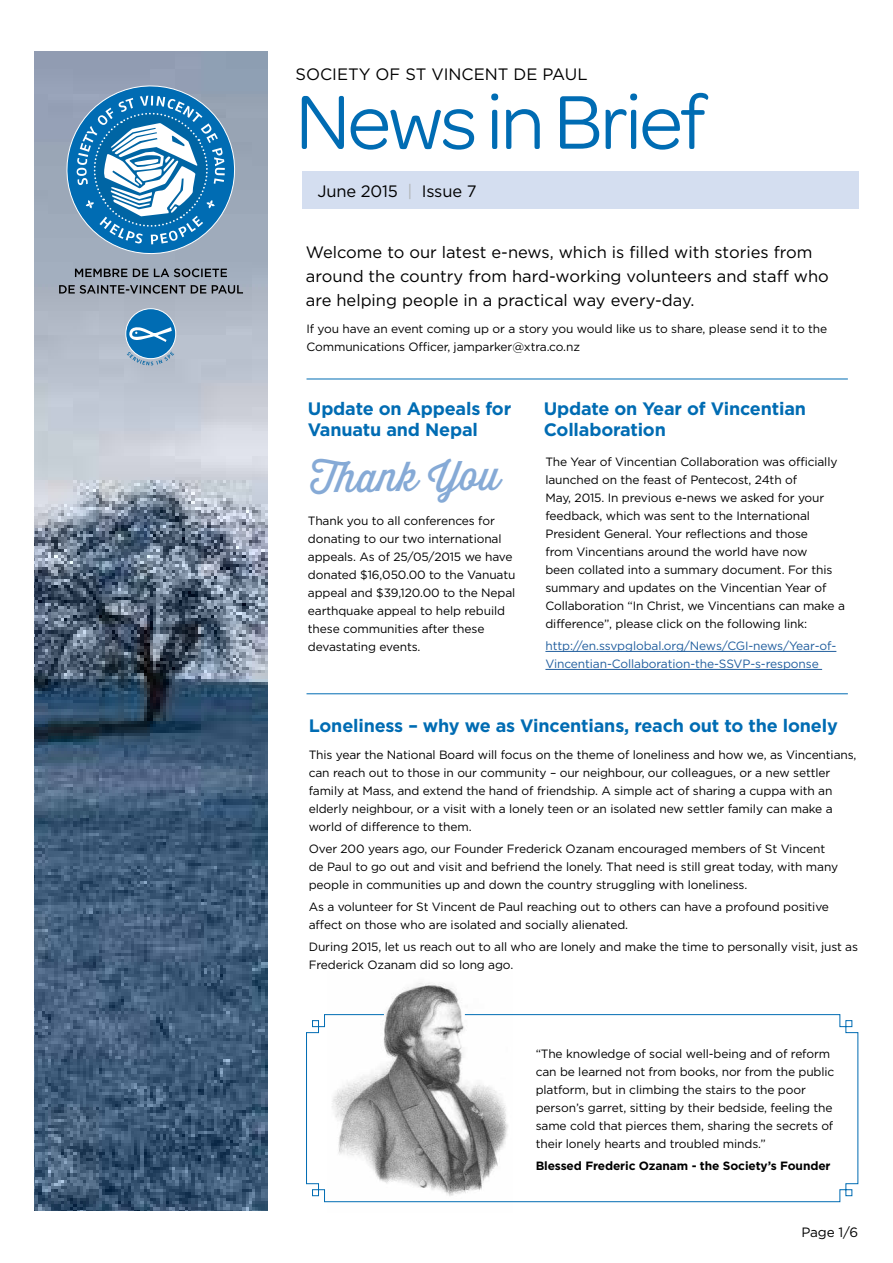
<style>
.page{position:relative;width:893px;height:1263px;background:#fff}
.page>*{position:absolute;margin:0;border:0;box-sizing:border-box;transform-origin:0 0}
.t1{font:81px "Omnes";letter-spacing:-.03em;color:#006cb3}
.t2{font:40.5px "Thirsty Script";color:#86aad6}
.t3{font:700 18px/21px "Gotham";letter-spacing:-.01em;color:#006cb3}
.t4{font:16.5px/24px "Gotham";color:#000}
.t5{font:13.5px "Gotham";color:#000}
.t6{font:12px/18px "Gotham";letter-spacing:-.01em;color:#000}
.t7{font:12px/18px "Gotham";letter-spacing:-.01em;color:#215e9e}
.t8{font:700 12px "Gotham";letter-spacing:-.01em;color:#000}
.s1{color:#b1b4b6}
</style>
<div class="page">
<img style="left:327px;top:983px;width:186px;height:220px">
<svg style="left:306px;top:1014px;width:553px;height:188px"></svg>
<div style="left:302px;top:172px;width:556px;height:37px;background:#d4def0"></div>
<img style="left:34px;top:52px;width:233px;height:1158px">
<svg style="left:59px;top:285px;width:184px;height:9px;background:#6e737d"></svg>
<svg style="left:55px;top:74px;width:192px;height:203px;background:#6b9abd"></svg>
<svg style="left:127px;top:352px;width:47px;height:13px"></svg>
<div style="left:126px;top:308px;width:50px;height:51px;background:#006cb3;border:1px solid #fff;border-radius:50%"></div>
<svg style="left:127px;top:326px;width:45px;height:16px"></svg>
<hr style="left:306px;top:379px;width:542px;height:1px;background:#006cb3">
<hr style="left:306px;top:693px;width:542px;height:1px;background:#006cb3">
<hr style="left:545px;top:651px;width:291px;height:1px;background:#215e9e">
<hr style="left:545px;top:669px;width:277px;height:1px;background:#215e9e">
<h3 class="t4" style="left:296px;top:61px;width:294px">SOCIETY OF ST VINCENT DE PAUL</h3>
<h1 class="t1" style="left:296px;top:77px;width:413px">News in Brief</h1>
<h3 class="t4" style="left:317px;top:179px;width:161px">June 2015 <span class="s1">|</span> Issue 7</h3>
<h3 class="t4" style="left:306px;top:239px;width:525px">Welcome to our latest e-news, which is filled with stories from around the country from hard-working volunteers and staff who are helping people in a practical way every-day.</h3>
<p class="t6" style="left:306px;top:320px;width:522px">If you have an event coming up or a story you would like us to share, please send it to the<br>Communications Officer, jamparker@xtra.co.nz</p>
<h3 class="t3" style="left:308px;top:398px;width:205px">Update on Appeals for<br>Vanuatu and Nepal</h3>
<h2 class="t2" style="left:310px;top:449px;width:192px;rotate:-1deg">Thank You</h2>
<p class="t6" style="left:308px;top:511px;width:209px">Thank you to all conferences for donating to our two international appeals. As of 25/05/2015 we have donated $16,050.00 to the Vanuatu appeal and $39,120.00 to the Nepal earthquake appeal to help rebuild these communities after these devastating events.</p>
<h3 class="t3" style="left:544px;top:398px;width:264px">Update on Year of Vincentian<br>Collaboration</h3>
<p class="t6" style="left:545px;top:452px;width:301px">The Year of Vincentian Collaboration was officially launched on the feast of Pentecost, 24th of<br>May, 2015. In previous e-news we asked for your feedback, which was sent to the International President General. Your reflections and those<br>from Vincentians around the world have now<br>been collated into a summary document. For this summary and updates on the Vincentian Year of Collaboration “In Christ, we Vincentians can make a difference”, please click on the following link:</p>
<p class="t7" style="left:545px;top:636px;width:292px">http://en.ssvpglobal.org/News/CGI-news/Year-of-<br>Vincentian-Collaboration-the-SSVP-s-response</p>
<h3 class="t3" style="left:309px;top:715px;width:531px">Loneliness – why we as Vincentians, reach out to the lonely</h3>
<p class="t6" style="left:309px;top:745px;width:549px">This year the National Board will focus on the theme of loneliness and how we, as Vincentians, can reach out to those in our community – our neighbour, our colleagues, or a new settler family at Mass, and extend the hand of friendship. A simple act of sharing a cuppa with an elderly neighbour, or a visit with a lonely teen or an isolated new settler family can make a world of difference to them.</p>
<p class="t6" style="left:309px;top:839px;width:531px">Over 200 years ago, our Founder Frederick Ozanam encouraged members of St Vincent de Paul to go out and visit and befriend the lonely. That need is still great today, with many people in communities up and down the country struggling with loneliness.</p>
<p class="t6" style="left:309px;top:897px;width:522px">As a volunteer for St Vincent de Paul reaching out to others can have a profound positive affect on those who are isolated and socially alienated.</p>
<p class="t6" style="left:309px;top:938px;width:551px">During 2015, let us reach out to all who are lonely and make the time to personally visit, just as<br>Frederick Ozanam did so long ago.</p>
<p class="t6" style="left:536px;top:1044px;width:300px">“The knowledge of social well-being and of reform can be learned not from books, nor from the public platform, but in climbing the stairs to the poor person’s garret, sitting by their bedside, feeling the same cold that pierces them, sharing the secrets of their lonely hearts and troubled minds.”</p>
<p class="t8" style="left:536px;top:1158px;width:296px">Blessed Frederic Ozanam - the Society’s Founder</p>
<p class="t5" style="left:801px;top:1223px;width:58px">Page 1/6</p>
</div>
